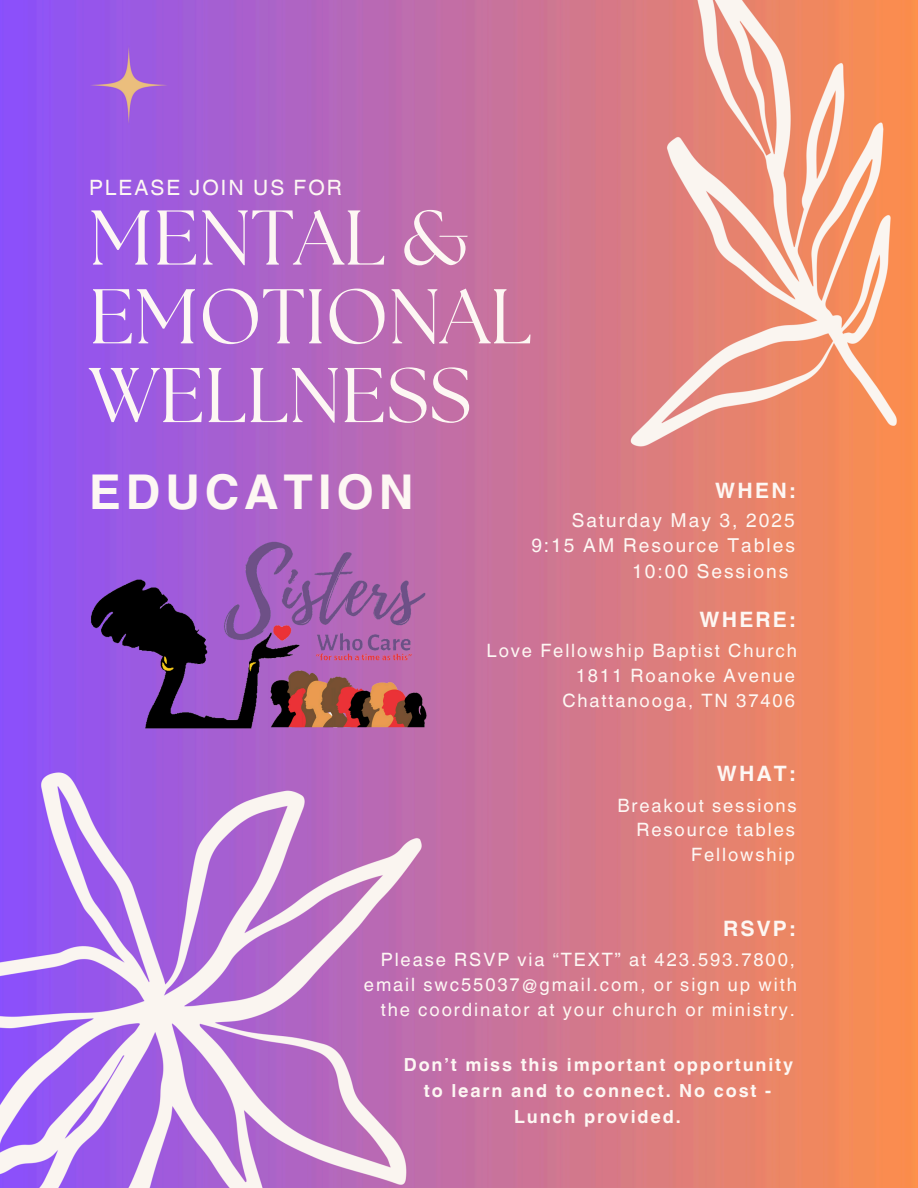
<style>
.page{position:relative;width:918px;height:1188px;background:#fff}
.page>*{position:absolute;margin:0;border:0;box-sizing:border-box;transform-origin:0 0}
.t1{font:77.4px/78.8px "The Seasons";color:#fdf7f3}
.t2{font:700 48px "Helvetica World";letter-spacing:.105em;color:#fdf7f3}
.t3{font:700 21.15px "Helvetica World";letter-spacing:.105em;color:#fdf7f3}
.t4{font:21.15px "Helvetica World";letter-spacing:.1em;color:#fdf7f3}
.t5{font:19.2px "Helvetica World";letter-spacing:.105em;color:#fdf7f3}
.t6{font:18.45px/24.8px "Helvetica World";letter-spacing:.105em;color:#fdf7f3;text-align:right}
.t7{font:700 18px/25.8px "Helvetica World";letter-spacing:.105em;color:#fdf7f3;text-align:center}
</style>
<div class="page">
<img style="left:0;top:0;width:918px;height:1188px">
<img style="left:64px;top:528px;width:386px;height:217px">
<h2 class="t4" style="left:89px;top:175px;width:254px">PLEASE JOIN US FOR</h2>
<h2 class="t1" style="left:89px;top:203px;width:444px">MENTAL &amp;<br>EMOTIONAL<br>WELLNESS</h2>
<p class="t2" style="left:89px;top:453px;width:326px">EDUCATION</p>
<p class="t3" style="left:715px;top:473px;width:81px">WHEN:</p>
<h2 class="t5" style="left:572px;top:509px;width:225px">Saturday May 3, 2025</h2>
<h2 class="t5" style="left:531px;top:534px;width:265px">9:15 AM Resource Tables</h2>
<h2 class="t5" style="left:632px;top:560px;width:158px">10:00 Sessions</h2>
<h1 class="t3" style="left:700px;top:602px;width:97px">WHERE:</h1>
<h4 class="t6" style="left:487px;top:638px;width:312px">Love Fellowship Baptist Church<br>1811 Roanoke Avenue<br>Chattanooga, TN 37406</h4>
<h3 class="t3" style="left:717px;top:756px;width:80px">WHAT:</h3>
<h2 class="t6" style="left:617px;top:793px;width:181px">Breakout sessions<br>Resource tables<br>Fellowship</h2>
<p class="t3" style="left:723px;top:911px;width:73px">RSVP:</p>
<p class="t6" style="left:364px;top:947px;width:434px">Please RSVP via “TEXT” at 423.593.7800, email swc55037@gmail.com, or sign up with the coordinator at your church or ministry.</p>
<h2 class="t7" style="left:404px;top:1050px;width:391px">Don’t miss this important opportunity to learn and to connect. No cost -<br>Lunch provided.</h2>
</div>
